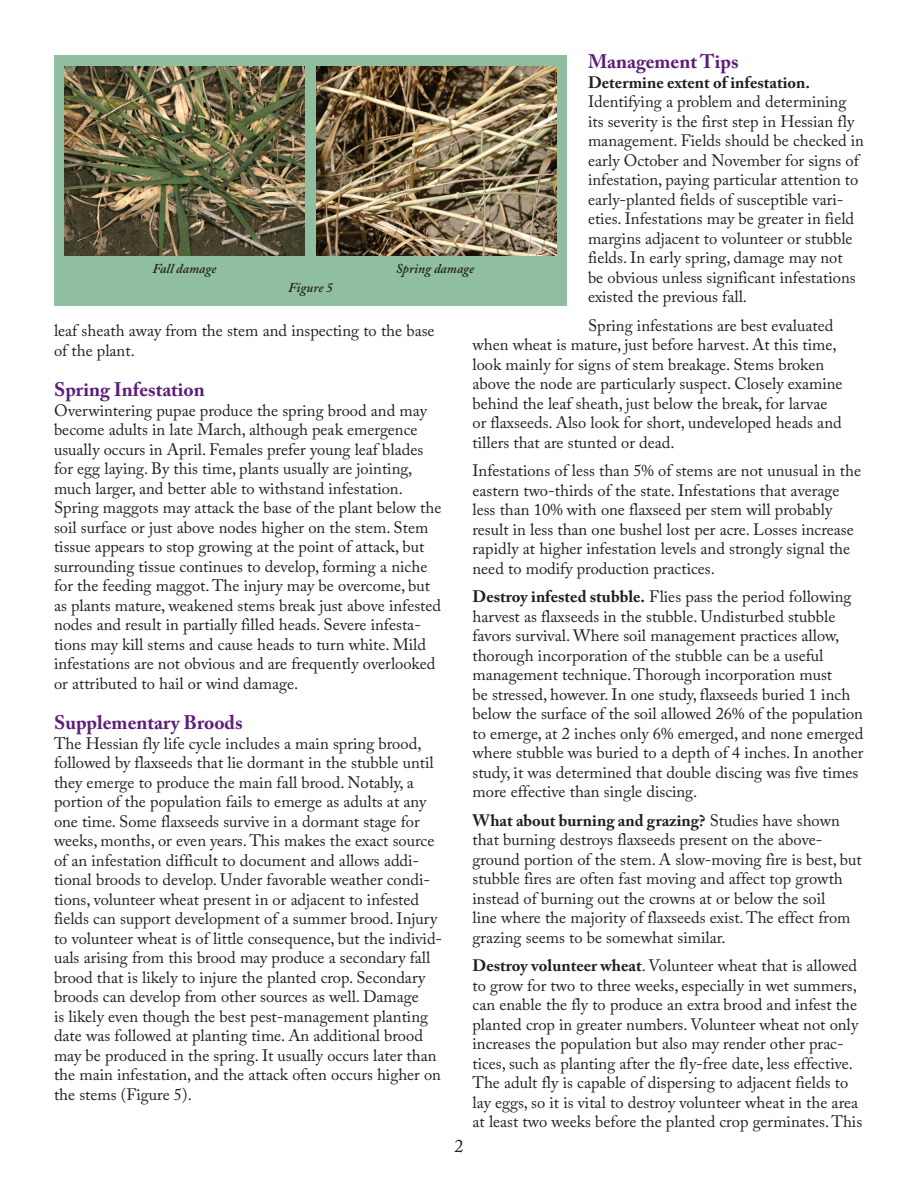
<style>
.page{position:relative;width:918px;height:1188px;background:#fff}
.page>*{position:absolute;margin:0;border:0;box-sizing:border-box;transform-origin:0 0}
.Subheads{font:700 19.5px "Adobe Caslon Pro";color:#5c1d78}
.t1{font:18px "Adobe Caslon Pro";color:#231f20}
.Body_Text{font:16.5px/19.5px "Adobe Caslon Pro";color:#231f20}
.Figures{font:italic 600 13.5px "Adobe Caslon Pro";color:#231f20}
.s1{font-weight:700}
</style>
<div class="page">
<div style="left:54px;top:56px;width:513px;height:250px;background:#90bea0"></div>
<img style="left:316px;top:66px;width:241px;height:189px">
<img style="left:64px;top:66px;width:241px;height:189px">
<p class="Subheads" style="left:588px;top:50px;width:152px">Management Tips</p>
<p class="Body_Text" style="left:588px;top:72px;width:278px"><span class="s1">Determine extent of infestation.<br></span>Identifying a problem and determining its severity is the first step in Hessian fly management. Fields should be checked in early October and November for signs of infestation, paying particular attention to early-planted fields of susceptible vari&shy;eties. Infestations may be greater in field margins adjacent to volunteer or stubble fields. In early spring, damage may not<br>be obvious unless significant infestations existed the previous fall.</p>
<p class="Body_Text" style="left:472px;top:315px;width:372px;text-indent:116px">Spring infestations are best evaluated when wheat is mature, just before harvest. At this time, look mainly for signs of stem breakage. Stems broken above the node are particularly suspect. Closely examine behind the leaf sheath, just below the break, for larvae or flaxseeds. Also look for short, undeveloped heads and tillers that are stunted or dead.</p>
<p class="Body_Text" style="left:472px;top:461px;width:390px">Infestations of less than 5% of stems are not unusual in the eastern two-thirds of the state. Infestations that average less than 10% with one flaxseed per stem will probably result in less than one bushel lost per acre. Losses increase rapidly at higher infestation levels and strongly signal the need to modify production practices.</p>
<p class="Body_Text" style="left:472px;top:587px;width:393px"><span class="s1">Destroy infested stubble.</span> Flies pass the period following harvest as flaxseeds in the stubble. Undisturbed stubble favors survival. Where soil management practices allow, thorough incorporation of the stubble can be a useful management technique. Thorough incorporation must<br>be stressed, however. In one study, flaxseeds buried 1 inch below the surface of the soil allowed 26% of the population to emerge, at 2 inches only 6% emerged, and none emerged where stubble was buried to a depth of 4 inches. In another study, it was determined that double discing was five times more effective than single discing.</p>
<p class="Body_Text" style="left:472px;top:810px;width:391px"><span class="s1">What about burning and grazing?</span> Studies have shown that burning destroys flaxseeds present on the above&shy;ground portion of the stem. A slow-moving fire is best, but stubble fires are often fast moving and affect top growth instead of burning out the crowns at or below the soil<br>line where the majority of flaxseeds exist. The effect from grazing seems to be somewhat similar.</p>
<p class="Body_Text" style="left:472px;top:956px;width:391px"><span class="s1">Destroy volunteer wheat</span>. Volunteer wheat that is allowed to grow for two to three weeks, especially in wet summers, can enable the fly to produce an extra brood and infest the planted crop in greater numbers. Volunteer wheat not only increases the population but also may render other prac&shy;tices, such as planting after the fly-free date, less effective.<br>The adult fly is capable of dispersing to adjacent fields to lay eggs, so it is vital to destroy volunteer wheat in the area at least two weeks before the planted crop germinates. This</p>
<p class="Figures" style="left:152px;top:260px;width:66px">Fall damage</p>
<p class="Figures" style="left:396px;top:260px;width:80px">Spring damage</p>
<p class="Figures" style="left:288px;top:280px;width:46px">Figure 5</p>
<p class="Body_Text" style="left:54px;top:321px;width:382px">leaf sheath away from the stem and inspecting to the base of the plant.</p>
<p class="Subheads" style="left:54px;top:378px;width:152px">Spring Infestation</p>
<p class="Body_Text" style="left:54px;top:400px;width:389px">Overwintering pupae produce the spring brood and may become adults in late March, although peak emergence usually occurs in April. Females prefer young leaf blades for egg laying. By this time, plants usually are jointing, much larger, and better able to withstand infestation.<br>Spring maggots may attack the base of the plant below the soil surface or just above nodes higher on the stem. Stem tissue appears to stop growing at the point of attack, but surrounding tissue continues to develop, forming a niche for the feeding maggot. The injury may be overcome, but as plants mature, weakened stems break just above infested nodes and result in partially filled heads. Severe infesta&shy;tions may kill stems and cause heads to turn white. Mild infestations are not obvious and are frequently overlooked or attributed to hail or wind damage.</p>
<p class="Subheads" style="left:54px;top:711px;width:190px">Supplementary Broods</p>
<p class="Body_Text" style="left:54px;top:733px;width:390px">The Hessian fly life cycle includes a main spring brood, followed by flaxseeds that lie dormant in the stubble until they emerge to produce the main fall brood. Notably, a portion of the population fails to emerge as adults at any one time. Some flaxseeds survive in a dormant stage for weeks, months, or even years. This makes the exact source of an infestation difficult to document and allows addi&shy;tional broods to develop. Under favorable weather condi&shy;tions, volunteer wheat present in or adjacent to infested fields can support development of a summer brood. Injury to volunteer wheat is of little consequence, but the individ&shy;uals arising from this brood may produce a secondary fall brood that is likely to injure the planted crop. Secondary broods can develop from other sources as well. Damage<br>is likely even though the best pest-management planting date was followed at planting time. An additional brood may be produced in the spring. It usually occurs later than the main infestation, and the attack often occurs higher on the stems (Figure 5).</p>
<p class="t1" style="left:454px;top:1135px;width:10px">2</p>
</div>
